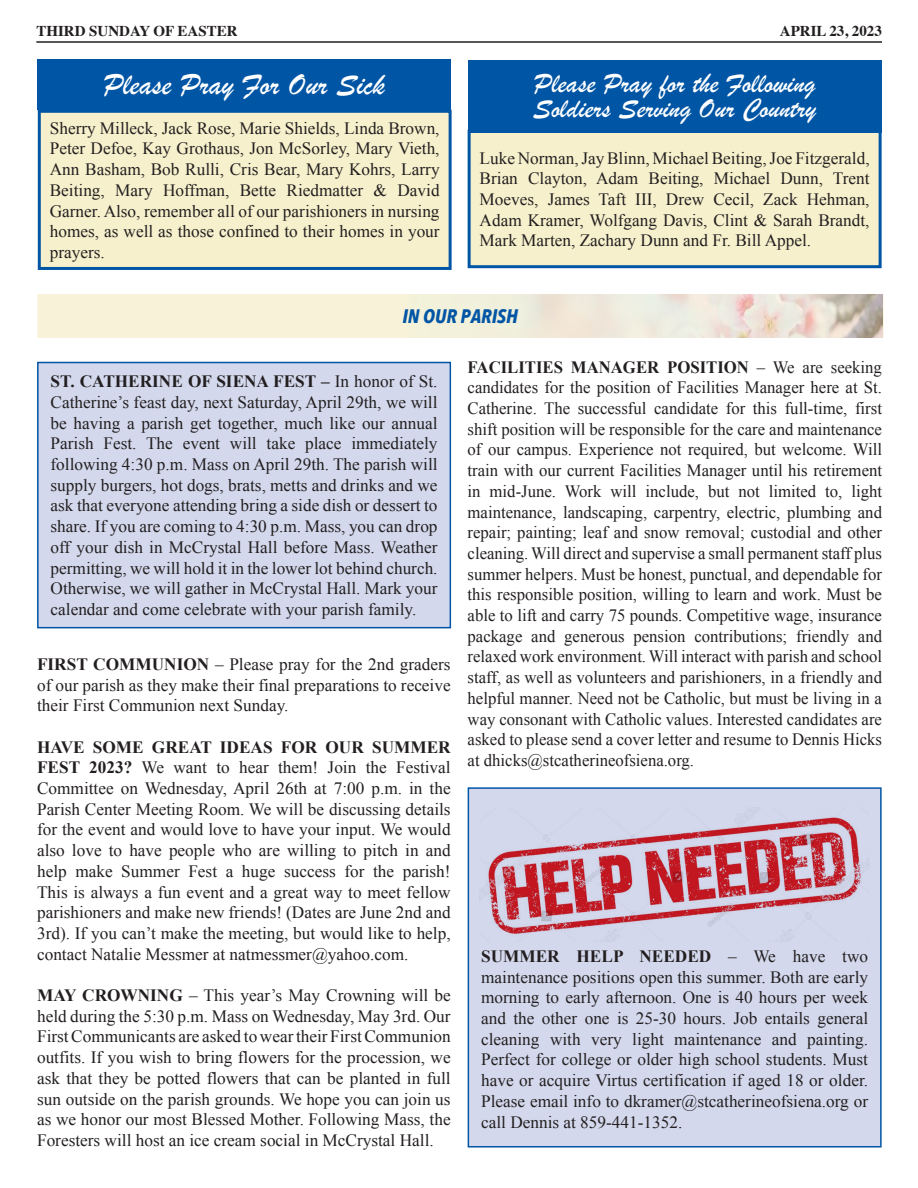
<style>
.page{position:relative;width:918px;height:1188px;background:#fff}
.page>*{position:absolute;margin:0;border:0;box-sizing:border-box;transform-origin:0 0}
.t1{font:31.5px "Brush Script";color:#fff}
.t2{font:28.5px "Brush Script";color:#fff}
.Siena_HEADERS{font:italic 700 19.5px "Avenir Next Condensed";color:#0155a5}
.t3{font:17.25px/20.7px "Times New Roman";color:#231f20;text-align:justify}
.t4{font:700 15px "Times";color:#231f20}
.s1{font-weight:700}
</style>
<div class="page">
<hr style="left:36px;top:41px;width:846px;height:2px;background:#231f20">
<div style="left:39px;top:111px;width:411px;height:157px;background:#f6f0cc"></div>
<div style="left:38px;top:110px;width:414px;height:160px;border:3px solid #0155a5"></div>
<div style="left:37px;top:60px;width:414px;height:50px;background:#0155a5"></div>
<svg style="left:38px;top:294px;width:844px;height:44px;background:#f0ead6"></svg>
<div style="left:38px;top:363px;width:412px;height:265px;background:#d3d8ec"></div>
<div style="left:37px;top:362px;width:414px;height:266px;border:2px solid #0155a5"></div>
<div style="left:469px;top:131px;width:411px;height:136px;background:#f6f0cc"></div>
<div style="left:468px;top:130px;width:414px;height:138px;border:3px solid #0155a5"></div>
<div style="left:468px;top:60px;width:414px;height:72px;background:#0155a5"></div>
<div style="left:468px;top:788px;width:413px;height:359px;background:#d3d8ec"></div>
<img style="left:483px;top:807px;width:386px;height:134px">
<div style="left:468px;top:787px;width:414px;height:361px;border:2px solid #0155a5"></div>
<p class="t4" style="left:36px;top:17px;width:203px">THIRD SUNDAY OF EASTER</p>
<p class="t4" style="left:780px;top:17px;width:104px">APRIL 23, 2023</p>
<p class="t1" style="left:103px;top:64px;width:283px">Please Pray For Our Sick</p>
<p class="t3" style="left:50px;top:117px;width:391px">Sherry Milleck, Jack Rose, Marie Shields, Linda Brown, Peter Defoe, Kay Grothaus, Jon McSorley, Mary Vieth, Ann Basham, Bob Rulli, Cris Bear, Mary Kohrs, Larry Beiting, Mary Hoffman, Bette Riedmatter &amp; David Garner. Also, remember all of our parishioners in nursing homes, as well as those confined to their homes in your prayers.</p>
<p class="t2" style="left:534px;top:64px;width:283px">Please Pray for the Following</p>
<p class="t2" style="left:533px;top:90px;width:285px">Soldiers Serving Our Country</p>
<p class="t3" style="left:480px;top:147px;width:392px">Luke Norman, Jay Blinn, Michael Beiting, Joe Fitzgerald, Brian Clayton, Adam Beiting, Michael Dunn, Trent Moeves, James Taft III, Drew Cecil, Zack Hehman, Adam Kramer, Wolfgang Davis, Clint &amp; Sarah Brandt, Mark Marten, Zachary Dunn and Fr. Bill Appel.</p>
<p class="Siena_HEADERS" style="left:402px;top:304px;width:117px">IN OUR PARISH</p>
<p class="t3" style="left:51px;top:371px;width:389px"><span class="s1">ST. CATHERINE OF SIENA FEST –</span> In honor of St.<br>Catherine’s feast day, next Saturday, April 29th, we will be having a parish get together, much like our annual Parish Fest. The event will take place immediately following 4:30 p.m. Mass on April 29th. The parish will supply burgers, hot dogs, brats, metts and drinks and we ask that everyone attending bring a side dish or dessert to share. If you are coming to 4:30 p.m. Mass, you can drop off your dish in McCrystal Hall before Mass. Weather permitting, we will hold it in the lower lot behind church.<br>Otherwise, we will gather in McCrystal Hall. Mark your calendar and come celebrate with your parish family.</p>
<p class="t3" style="left:37px;top:653px;width:415px"><span class="s1">FIRST COMMUNION</span> – Please pray for the 2nd graders of our parish as they make their final preparations to receive their First Communion next Sunday.</p>
<p class="t3" style="left:37px;top:736px;width:415px"><span class="s1">HAVE SOME GREAT IDEAS FOR OUR SUMMER FEST 2023?</span> We want to hear them! Join the Festival Committee on Wednesday, April 26th at 7:00 p.m. in the Parish Center Meeting Room. We will be discussing details for the event and would love to have your input. We would also love to have people who are willing to pitch in and help make Summer Fest a huge success for the parish!<br>This is always a fun event and a great way to meet fellow parishioners and make new friends! (Dates are June 2nd and 3rd). If you can’t make the meeting, but would like to help, contact Natalie Messmer at natmessmer@yahoo.com.</p>
<p class="t3" style="left:37px;top:985px;width:415px"><span class="s1">MAY CROWNING</span> – This year’s May Crowning will be held during the 5:30 p.m. Mass on Wednesday, May 3rd. Our First Communicants are asked to wear their First Communion outfits. If you wish to bring flowers for the procession, we ask that they be potted flowers that can be planted in full sun outside on the parish grounds. We hope you can join us as we honor our most Blessed Mother. Following Mass, the Foresters will host an ice cream social in McCrystal Hall.</p>
<p class="t3" style="left:468px;top:356px;width:416px"><span class="s1">FACILITIES MANAGER POSITION</span> – We are seeking candidates for the position of Facilities Manager here at St.<br>Catherine. The successful candidate for this full-time, first shift position will be responsible for the care and maintenance of our campus. Experience not required, but welcome. Will train with our current Facilities Manager until his retirement in mid-June. Work will include, but not limited to, light maintenance, landscaping, carpentry, electric, plumbing and repair; painting; leaf and snow removal; custodial and other cleaning. Will direct and supervise a small permanent staff plus summer helpers. Must be honest, punctual, and dependable for this responsible position, willing to learn and work. Must be able to lift and carry 75 pounds. Competitive wage, insurance package and generous pension contributions; friendly and relaxed work environment. Will interact with parish and school staff, as well as volunteers and parishioners, in a friendly and helpful manner. Need not be Catholic, but must be living in a way consonant with Catholic values. Interested candidates are asked to please send a cover letter and resume to Dennis Hicks at dhicks@stcatherineofsiena.org.</p>
<p class="t3" style="left:481px;top:946px;width:389px"><span class="s1">SUMMER HELP NEEDED</span> – We have two maintenance positions open this summer. Both are early morning to early afternoon. One is 40 hours per week and the other one is 25-30 hours. Job entails general cleaning with very light maintenance and painting.<br>Perfect for college or older high school students. Must have or acquire Virtus certification if aged 18 or older.<br>Please email info to dkramer@stcatherineofsiena.org or call Dennis at 859-441-1352.</p>
</div>
